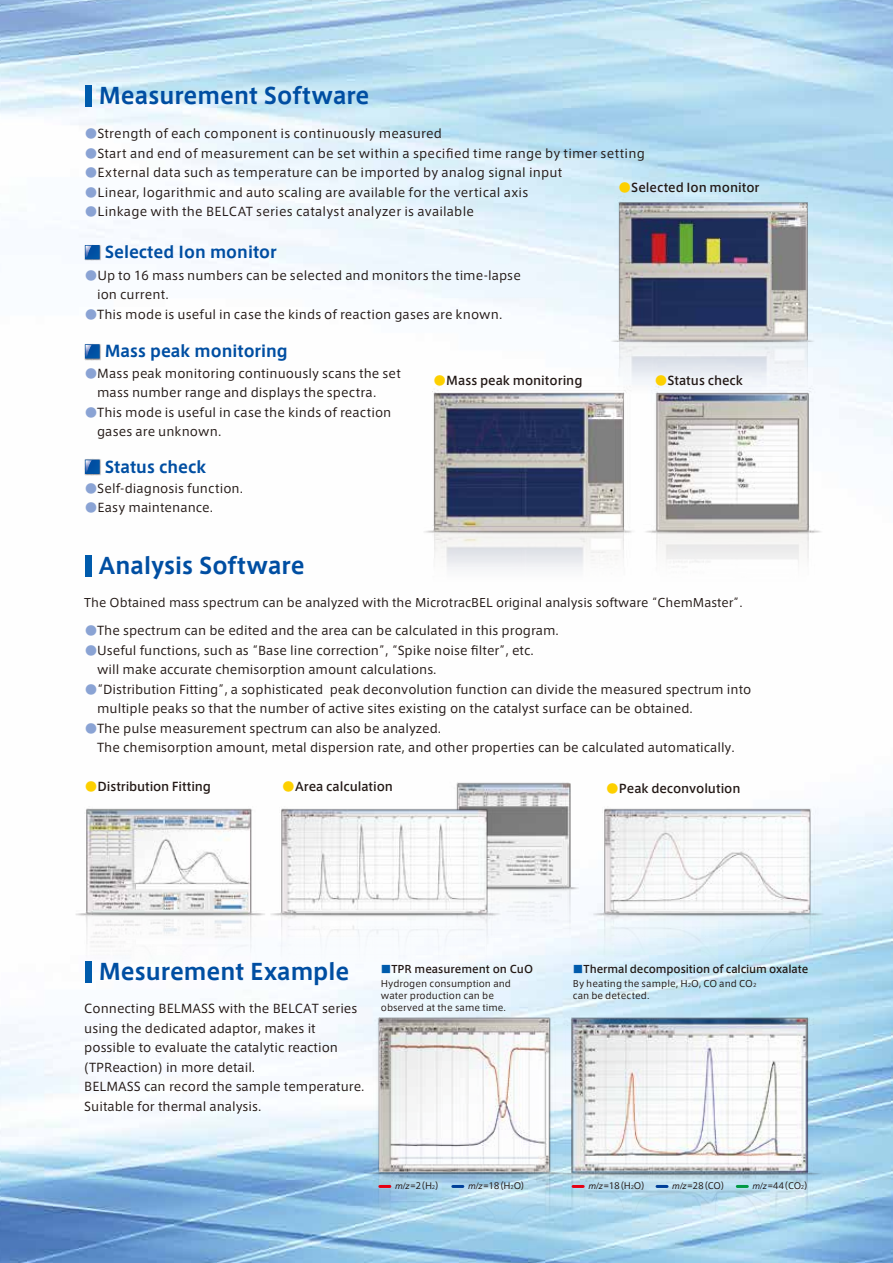
<style>
.page{position:relative;width:893px;height:1263px;background:#fff}
.page>*{position:absolute;margin:0;border:0;box-sizing:border-box;transform-origin:0 0}
.t1{font:700 22.35px "Axis Std";color:#004ea2}
.t2{font:700 15.9px "Axis Std";color:#004ea2}
.t3{font:12px/19.5px "Axis Std";color:#221815}
.t4{font:500 12px "Axis Std";letter-spacing:-.005em;color:#221815}
.t5{font:11.7px "Axis Std";color:#221815}
.t6{font:500 10.5px "Axis Std";letter-spacing:-.005em;color:#221815}
.t7{font:9px/12px "Axis Std";color:#221815}
.t8{font:8.7px "Axis Std";letter-spacing:-.03em;color:#221815}
.s1{color:#8aa3d4}
.s2{color:#fdd000}
.s3{color:#005bac}
.s4{font-size:5.25px}
.s5{font-family:"Helvetica Neue";font-style:italic}
.s6{font-size:5.1px}
</style>
<div class="page">
<img style="left:0;top:0;width:893px;height:1263px">
<img style="left:380px;top:763px;width:262px;height:238px">
<img style="left:41px;top:789px;width:212px;height:245px">
<img style="left:577px;top:789px;width:262px;height:245px">
<img style="left:555px;top:1000px;width:268px;height:263px">
<img style="left:331px;top:1001px;width:267px;height:262px">
<img style="left:591px;top:187px;width:256px;height:190px">
<img style="left:407px;top:377px;width:201px;height:285px">
<img style="left:608px;top:377px;width:255px;height:285px">
<img style="left:253px;top:789px;width:262px;height:245px">
<svg style="left:380px;top:1185px;width:10px;height:3px"></svg>
<svg style="left:453px;top:1185px;width:10px;height:3px"></svg>
<svg style="left:573px;top:1185px;width:10px;height:3px"></svg>
<svg style="left:657px;top:1185px;width:10px;height:3px"></svg>
<svg style="left:737px;top:1185px;width:10px;height:3px"></svg>
<div style="left:85px;top:555px;width:7px;height:21px;background:#005bac"></div>
<div style="left:85px;top:961px;width:7px;height:21px;background:#005bac"></div>
<img style="left:84px;top:244px;width:17px;height:17px">
<svg style="left:85px;top:245px;width:15px;height:14px"></svg>
<svg style="left:86px;top:246px;width:13px;height:13px"></svg>
<img style="left:84px;top:343px;width:17px;height:17px">
<svg style="left:85px;top:344px;width:15px;height:15px"></svg>
<svg style="left:86px;top:345px;width:13px;height:13px"></svg>
<img style="left:84px;top:459px;width:17px;height:16px">
<svg style="left:85px;top:460px;width:15px;height:14px"></svg>
<svg style="left:86px;top:460px;width:13px;height:13px"></svg>
<div style="left:85px;top:85px;width:7px;height:21px;background:#005bac"></div>
<p class="t1" style="left:99px;top:79px;width:272px">Measurement Software</p>
<p class="t3" style="left:85px;top:123px;width:358px"><span class="s1">●</span>Strength of each component is continuously measured</p>
<p class="t3" style="left:85px;top:143px;width:561px"><span class="s1">●</span>Start and end of measurement can be set within a specified time range by timer setting</p>
<p class="t3" style="left:85px;top:162px;width:479px"><span class="s1">●</span>External data such as temperature can be imported by analog signal input</p>
<p class="t3" style="left:85px;top:182px;width:445px"><span class="s1">●</span>Linear, logarithmic and auto scaling are available for the vertical axis</p>
<p class="t3" style="left:85px;top:201px;width:390px"><span class="s1">●</span>Linkage with the BELCAT series catalyst analyzer is available</p>
<p class="t4" style="left:619px;top:178px;width:142px"><span class="s2">●</span>Selected Ion monitor</p>
<p class="t2" style="left:105px;top:240px;width:173px">Selected Ion monitor</p>
<p class="t3" style="left:85px;top:265px;width:437px"><span class="s1">●</span>Up to 16 mass numbers can be selected and monitors the time-lapse　ion current.</p>
<p class="t3" style="left:85px;top:304px;width:419px"><span class="s1">●</span>This mode is useful in case the kinds of reaction gases are known.</p>
<p class="t2" style="left:105px;top:339px;width:185px">Mass peak monitoring</p>
<p class="t3" style="left:85px;top:362px;width:317px"><span class="s1">●</span>Mass peak monitoring continuously scans the set　mass number range and displays the spectra.</p>
<p class="t3" style="left:85px;top:401px;width:308px"><span class="s1">●</span>This mode is useful in case the kinds of reaction　gases are unknown.</p>
<p class="t2" style="left:105px;top:454px;width:103px">Status check</p>
<p class="t3" style="left:85px;top:478px;width:160px"><span class="s1">●</span>Self-diagnosis function.</p>
<p class="t3" style="left:85px;top:497px;width:130px"><span class="s1">●</span>Easy maintenance.</p>
<p class="t4" style="left:434px;top:371px;width:150px"><span class="s2">●</span>Mass peak monitoring</p>
<p class="t4" style="left:655px;top:371px;width:89px"><span class="s2">●</span>Status check</p>
<p class="t1" style="left:99px;top:549px;width:207px">Analysis Software</p>
<p class="t5" style="left:84px;top:594px;width:663px">The Obtained mass spectrum can be analyzed with the MicrotracBEL original analysis software “ChemMaster”.</p>
<p class="t3" style="left:85px;top:620px;width:475px"><span class="s1">●</span>The spectrum can be edited and the area can be calculated in this program.</p>
<p class="t3" style="left:85px;top:640px;width:450px"><span class="s1">●</span>Useful functions, such as “Base line correction”, “Spike noise filter”, etc.　will make accurate chemisorption amount calculations.</p>
<p class="t3" style="left:85px;top:679px;width:668px"><span class="s1">●</span>“Distribution Fitting”, a sophisticated peak deconvolution function can divide the measured spectrum into　multiple peaks so that the number of active sites existing on the catalyst surface can be obtained.</p>
<p class="t3" style="left:85px;top:718px;width:651px"><span class="s1">●</span>The pulse measurement spectrum can also be analyzed.<br>　The chemisorption amount, metal dispersion rate, and other properties can be calculated automatically.</p>
<p class="t4" style="left:85px;top:778px;width:128px"><span class="s2">●</span>Distribution Fitting</p>
<p class="t4" style="left:283px;top:778px;width:112px"><span class="s2">●</span>Area calculation</p>
<p class="t4" style="left:606px;top:780px;width:136px"><span class="s2">●</span>Peak deconvolution</p>
<p class="t1" style="left:99px;top:955px;width:252px">Mesurement Example</p>
<p class="t3" style="left:84px;top:998px;width:282px">Connecting BELMASS with the BELCAT series using the dedicated adaptor, makes it possible to evaluate the catalytic reaction (TPReaction) in more detail.<br>BELMASS can record the sample temperature.<br>Suitable for thermal analysis.</p>
<p class="t6" style="left:381px;top:961px;width:154px"><span class="s3">■</span>TPR measurement on CuO</p>
<p class="t7" style="left:381px;top:977px;width:132px">Hydrogen consumption and water production can be observed at the same time.</p>
<p class="t6" style="left:573px;top:961px;width:237px"><span class="s3">■</span>Thermal decomposition of calcium oxalate</p>
<p class="t7" style="left:573px;top:977px;width:185px">By heating the sample, H<span class="s4">2</span>O, CO and CO<span class="s4">2 </span>can be detected.</p>
<p class="t8" style="left:395px;top:1179px;width:50px"><span class="s5">m/z</span>=2（H<span class="s6">2</span>）</p>
<p class="t8" style="left:468px;top:1179px;width:63px"><span class="s5">m/z</span>=18（H<span class="s6">2</span>O）</p>
<p class="t8" style="left:589px;top:1179px;width:63px"><span class="s5">m/z</span>=18（H<span class="s6">2</span>O）</p>
<p class="t8" style="left:673px;top:1179px;width:58px"><span class="s5">m/z</span>=28（CO）</p>
<p class="t8" style="left:753px;top:1179px;width:62px"><span class="s5">m/z</span>=44（CO<span class="s6">2</span>）</p>
</div>
